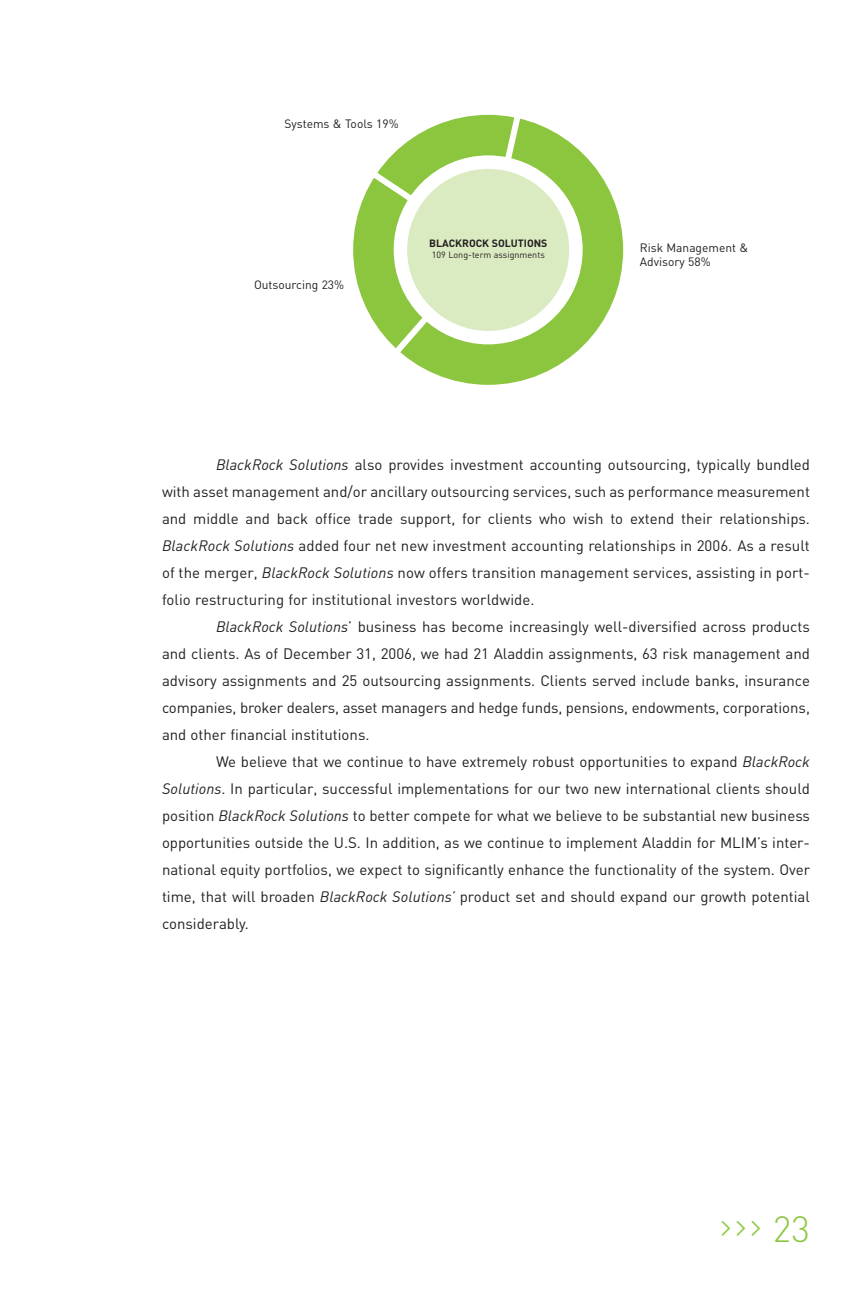
<style>
.page{position:relative;width:864px;height:1296px;background:#fff}
.page>*{position:absolute;margin:0;border:0;box-sizing:border-box;transform-origin:0 0}
.t1{font:300 36px "DIN";color:#8bc63e}
.t2{font:15px/27px "DIN";color:#231f20;text-align:justify}
.t3{font:12px/14.4px "DIN";color:#231f20}
.t4{font:700 10.5px "DIN";color:#231f20}
.t5{font:9px "DIN";color:#231f20}
.s1{font-style:italic}
</style>
<div class="page">
<div style="left:353px;top:115px;width:270px;height:270px;background:#8bc63e;border-radius:50%"></div>
<div style="left:394px;top:155px;width:189px;height:189px;background:#fff;border-radius:50%"></div>
<svg style="left:355px;top:114px;width:172px;height:251px"></svg>
<div style="left:407px;top:169px;width:162px;height:162px;background:#daeac1;border-radius:50%"></div>
<p class="t3" style="left:285px;top:118px;width:116px">Systems &amp; Tools 19%</p>
<p class="t3" style="left:254px;top:279px;width:92px">Outsourcing 23%</p>
<p class="t4" style="left:429px;top:239px;width:120px">BLACKROCK SOLUTIONS</p>
<p class="t5" style="left:432px;top:252px;width:115px">109 Long-term assignments</p>
<p class="t3" style="left:640px;top:242px;width:110px">Risk Management &amp;<br>Advisory 58%</p>
<p class="t2" style="left:162px;top:453px;width:650px;text-indent:54px"><span class="s1">BlackRock Solutions</span> also provides investment accounting outsourcing, typically bundled with asset management and/or ancillary outsourcing services, such as performance measurement and middle and back office trade support, for clients who wish to extend their relationships.<br><span class="s1">BlackRock Solutions</span> added four net new investment accounting relationships in 2006. As a result of the merger, <span class="s1">BlackRock Solutions</span> now offers transition management services, assisting in port&shy;folio restructuring for institutional investors worldwide.</p>
<p class="t2" style="left:162px;top:615px;width:650px;text-indent:54px"><span class="s1">BlackRock Solutions</span>’ business has become increasingly well-diversified across products and clients. As of December 31, 2006, we had 21 Aladdin assignments, 63 risk management and advisory assignments and 25 outsourcing assignments. Clients served include banks, insurance companies, broker dealers, asset managers and hedge funds, pensions, endowments, corporations, and other financial institutions.</p>
<p class="t2" style="left:162px;top:750px;width:650px;text-indent:54px">We believe that we continue to have extremely robust opportunities to expand <span class="s1">BlackRock Solutions</span>. In particular, successful implementations for our two new international clients should position <span class="s1">BlackRock Solutions</span> to better compete for what we believe to be substantial new business opportunities outside the U.S. In addition, as we continue to implement Aladdin for MLIM’s inter&shy;national equity portfolios, we expect to significantly enhance the functionality of the system. Over time, that will broaden <span class="s1">BlackRock Solutions’</span> product set and should expand our growth potential considerably.</p>
<h1 class="t1" style="left:773px;top:1216px;width:39px">23</h1>
</div>
